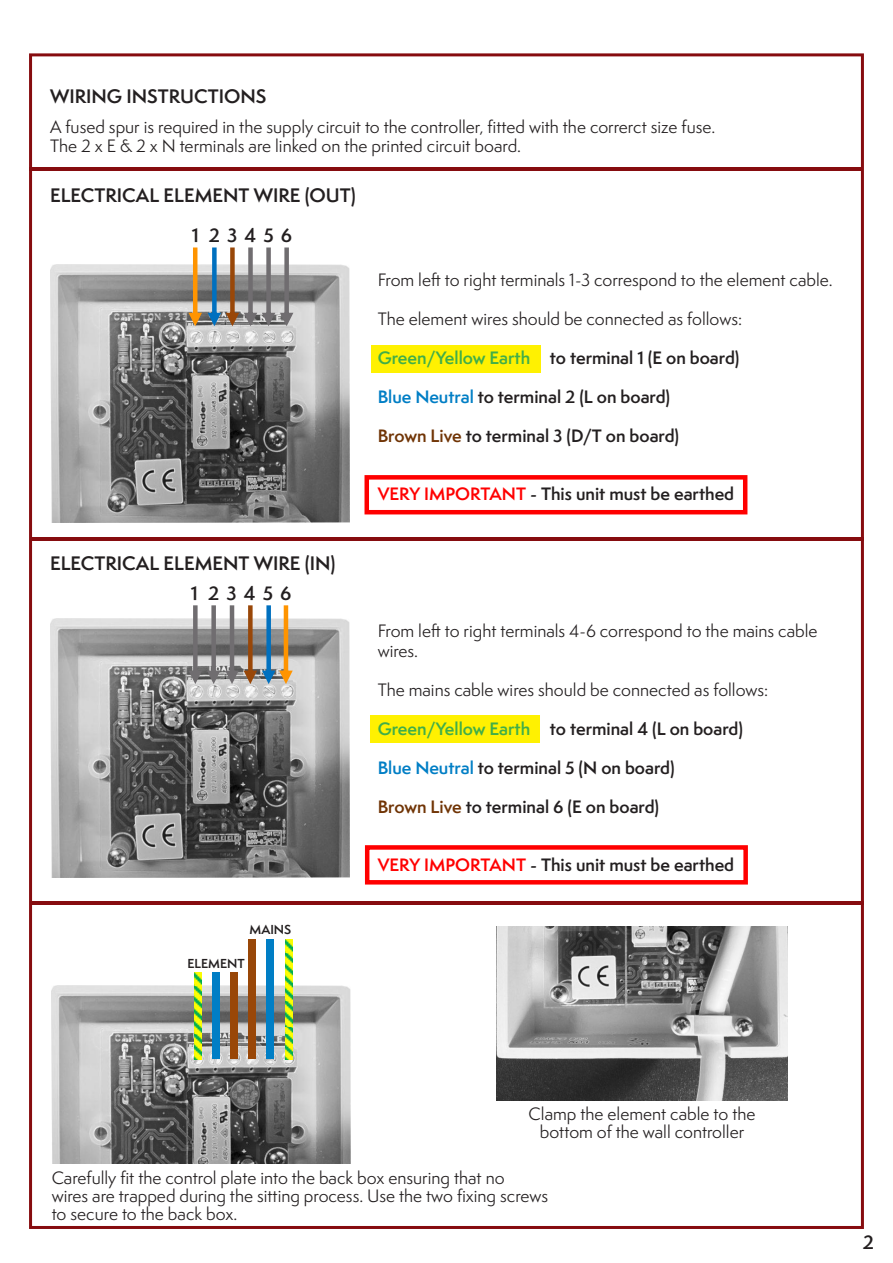
<style>
.page{position:relative;width:893px;height:1263px;background:#fff}
.page>*{position:absolute;margin:0;border:0;box-sizing:border-box;transform-origin:0 0}
.t1{font:600 18px "Semplicita Pro";color:#231f20}
.t2{font:16.5px/19.5px "Semplicita Pro";color:#231f20}
.t3{font:600 16.5px "Semplicita Pro";color:#231f20}
.t4{font:600 12px "Semplicita Pro";color:#231f20}
.s1{color:#40ae49}
.s2{color:#007ec5}
.s3{color:#703405}
.s4{color:#f00}
</style>
<div class="page">
<div style="left:29px;top:53px;width:835px;height:1176px;background:#fff;border:3px solid #860c0f"></div>
<div style="left:371px;top:345px;width:170px;height:28px;background:#fff101"></div>
<img style="left:50px;top:264px;width:299px;height:258px">
<img style="left:52px;top:985px;width:299px;height:178px">
<img style="left:50px;top:619px;width:299px;height:258px">
<svg style="left:188px;top:247px;width:14px;height:79px"></svg>
<svg style="left:208px;top:247px;width:85px;height:79px"></svg>
<hr style="left:29px;top:168px;width:832px;height:3px;background:#860c0f">
<hr style="left:32px;top:537px;width:832px;height:3px;background:#860c0f">
<div style="left:364px;top:475px;width:383px;height:39px;border:4px solid #f00"></div>
<svg style="left:189px;top:605px;width:104px;height:79px;background:#a4a09a"></svg>
<div style="left:370px;top:716px;width:169px;height:27px;background:#fff101"></div>
<div style="left:365px;top:845px;width:383px;height:39px;border:4px solid #f00"></div>
<hr style="left:32px;top:902px;width:832px;height:3px;background:#860c0f">
<img style="left:194px;top:985px;width:7px;height:74px">
<svg style="left:194px;top:972px;width:7px;height:13px"></svg>
<img style="left:285px;top:1026px;width:8px;height:33px">
<img style="left:285px;top:952px;width:8px;height:74px">
<svg style="left:285px;top:940px;width:8px;height:12px"></svg>
<div style="left:212px;top:972px;width:7px;height:87px;background:#007ec5"></div>
<div style="left:267px;top:940px;width:7px;height:119px;background:#007ec5"></div>
<div style="left:230px;top:972px;width:7px;height:87px;background:#994708"></div>
<div style="left:248px;top:940px;width:8px;height:119px;background:#994708"></div>
<img style="left:496px;top:927px;width:291px;height:174px">
<p class="t1" style="left:50px;top:83px;width:218px">WIRING INSTRUCTIONS</p>
<p class="t2" style="left:50px;top:117px;width:667px">A fused spur is required in the supply circuit to the controller, fitted with the correrct size fuse.</p>
<p class="t2" style="left:50px;top:136px;width:473px">The 2 x E &amp; 2 x N terminals are linked on the printed circuit board.</p>
<p class="t1" style="left:50px;top:182px;width:307px">ELECTRICAL ELEMENT WIRE (OUT)</p>
<p class="t1" style="left:192px;top:222px;width:9px">1</p>
<p class="t1" style="left:209px;top:222px;width:85px">2 3 4 5 6</p>
<p class="t2" style="left:378px;top:269px;width:457px">From left to right terminals 1-3 correspond to the element cable.</p>
<p class="t2" style="left:378px;top:308px;width:366px">The element wires should be connected as follows:</p>
<p class="t3" style="left:378px;top:345px;width:363px"><span class="s1">Green/Yellow Earth</span> to terminal 1 (E on board)</p>
<p class="t3" style="left:378px;top:384px;width:294px"><span class="s2">Blue Neutral</span> to terminal 2 (L on board)</p>
<p class="t3" style="left:378px;top:423px;width:303px"><span class="s3">Brown Live</span> to terminal 3 (D/T on board)</p>
<p class="t1" style="left:50px;top:550px;width:287px">ELECTRICAL ELEMENT WIRE (IN)</p>
<p class="t1" style="left:191px;top:580px;width:9px">1</p>
<p class="t1" style="left:208px;top:580px;width:85px">2 3 4 5 6</p>
<p class="t4" style="left:250px;top:921px;width:43px">MAINS</p>
<p class="t4" style="left:187px;top:955px;width:59px">ELEMENT</p>
<p class="t3" style="left:378px;top:482px;width:358px"><span class="s4">VERY IMPORTANT</span> - This unit must be earthed</p>
<p class="t2" style="left:378px;top:621px;width:441px">From left to right terminals 4-6 correspond to the mains cable wires.</p>
<p class="t2" style="left:378px;top:680px;width:392px">The mains cable wires should be connected as follows:</p>
<p class="t3" style="left:378px;top:716px;width:367px"><span class="s1">Green/Yellow Earth</span> to terminal 4 (L on board)</p>
<p class="t3" style="left:378px;top:755px;width:298px"><span class="s2">Blue Neutral</span> to terminal 5 (N on board)</p>
<p class="t3" style="left:378px;top:794px;width:283px"><span class="s3">Brown Live</span> to terminal 6 (E on board)</p>
<p class="t3" style="left:378px;top:853px;width:358px"><span class="s4">VERY IMPORTANT</span> - This unit must be earthed</p>
<p class="t2" style="left:529px;top:1104px;width:228px">Clamp the element cable to the</p>
<p class="t2" style="left:540px;top:1122px;width:206px">bottom of the wall controller</p>
<p class="t2" style="left:52px;top:1168px;width:454px">Carefully fit the control plate into the back box ensuring that no</p>
<p class="t2" style="left:52px;top:1186px;width:498px">wires are trapped during the sitting process. Use the two fixing screws</p>
<p class="t2" style="left:52px;top:1204px;width:187px">to secure to the back box.</p>
<p class="t1" style="left:863px;top:1229px;width:13px">2</p>
</div>
